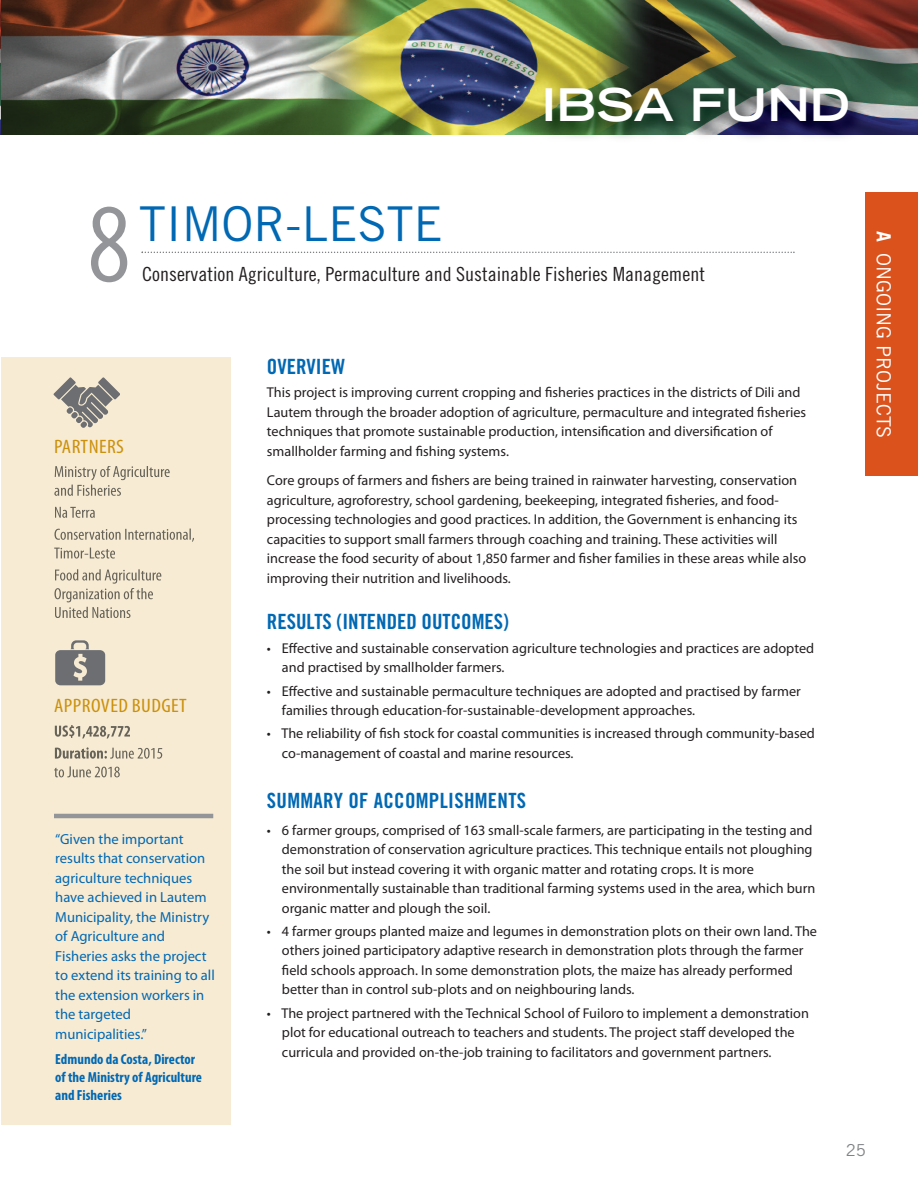
<style>
.page{position:relative;width:918px;height:1188px;background:#fff}
.page>*{position:absolute;margin:0;border:0;box-sizing:border-box;transform-origin:0 0}
.t1{font:102px "Trade Gothic Cond Eighteen";color:#939598}
.t2{font:48px "Trade Gothic";color:#0168b3}
.t3{font:700 expanded 45px "Trade Gothic LH";color:#fff}
.t4{font:21px "Trade Gothic Bold Cond Twenty";color:#0168b3}
.t5{font:19.5px "Trade Gothic Cond Eighteen";color:#231f20;scale:1.04 1}
.t6{font:condensed 19.5px "Myriad Pro";letter-spacing:.02em;color:#cb910d;scale:1.1 1}
.t7{font:19.5px "Trade Gothic";color:#fff}
.t8{font:16.5px "Trade Gothic";color:#808285}
.t9{font:14.7px/19.5px "Myriad Pro";color:#0168b3}
.t10{font:700 condensed 14.7px/18px "Myriad Pro";color:#0168b3}
.t11{font:14.25px/19.5px "Myriad Pro";color:#231f20}
.s1{font-weight:700}
</style>
<div class="page">
<img style="left:1px;top:0;width:917px;height:134px">
<img style="left:530px;top:75px;width:363px;height:63px">
<div style="left:865px;top:192px;width:53px;height:284px;background:#db521d"></div>
<div style="left:1px;top:357px;width:230px;height:768px;background:#f7ebd3"></div>
<svg style="left:54px;top:466px;width:79px;height:30px"></svg>
<svg style="left:55px;top:507px;width:40px;height:11px"></svg>
<svg style="left:55px;top:529px;width:83px;height:11px"></svg>
<svg style="left:54px;top:548px;width:61px;height:11px"></svg>
<svg style="left:55px;top:569px;width:82px;height:49px"></svg>
<svg style="left:54px;top:377px;width:65px;height:51px"></svg>
<svg style="left:55px;top:640px;width:50px;height:45px"></svg>
<svg style="left:55px;top:725px;width:75px;height:14px"></svg>
<svg style="left:55px;top:747px;width:107px;height:12px"></svg>
<svg style="left:54px;top:766px;width:66px;height:11px"></svg>
<svg style="left:142px;top:252px;width:653px;height:1px"></svg>
<hr style="left:54px;top:814px;width:159px;height:4px;background:#939598">
<h3 class="t3" style="left:541px;top:89px;width:310px">IBSA FUND</h3>
<h1 class="t1" style="left:86px;top:208px;width:47px">8</h1>
<h2 class="t2" style="left:139px;top:206px;width:305px">TIMOR-LESTE</h2>
<h3 class="t5" style="left:142px;top:267px;width:543px">Conservation Agriculture, Permaculture and Sustainable Fisheries Management</h3>
<h3 class="t6" style="left:54px;top:439px;width:65px">PARTNERS</h3>
<h3 class="t6" style="left:54px;top:699px;width:122px">APPROVED BUDGET</h3>
<p class="t9" style="left:55px;top:830px;width:161px">“Given the important results that conservation agriculture techniques have achieved in Lautem<br>Municipality, the Ministry of Agriculture and<br>Fisheries asks the project to extend its training to all the extension workers in the targeted municipalities.”</p>
<p class="t10" style="left:55px;top:1052px;width:148px">Edmundo da Costa, Director of the Ministry of Agriculture and Fisheries</p>
<h3 class="t4" style="left:267px;top:358px;width:80px">OVERVIEW</h3>
<p class="t11" style="left:267px;top:384px;width:541px">This project is improving current cropping and fisheries practices in the districts of Dili and Lautem through the broader adoption of agriculture, permaculture and integrated fisheries techniques that promote sustainable production, intensification and diversification of smallholder farming and fishing systems.</p>
<p class="t11" style="left:267px;top:472px;width:541px">Core groups of farmers and fishers are being trained in rainwater harvesting, conservation agriculture, agroforestry, school gardening, beekeeping, integrated fisheries, and food&shy;processing technologies and good practices. In addition, the Government is enhancing its capacities to support small farmers through coaching and training. These activities will increase the food security of about 1,850 farmer and fisher families in these areas while also improving their nutrition and livelihoods.</p>
<h3 class="t4" style="left:267px;top:614px;width:244px">RESULTS (INTENDED OUTCOMES)</h3>
<p class="t11" style="left:282px;top:640px;width:534px;text-indent:-15px">• Effective and sustainable conservation agriculture technologies and practices are adopted and practised by smallholder farmers.</p>
<p class="t11" style="left:282px;top:682px;width:520px;text-indent:-15px">• Effective and sustainable permaculture techniques are adopted and practised by farmer families through education-for-sustainable-development approaches.</p>
<p class="t11" style="left:282px;top:725px;width:534px;text-indent:-15px">• The reliability of fish stock for coastal communities is increased through community-based co-management of coastal and marine resources.</p>
<h3 class="t4" style="left:267px;top:792px;width:261px">SUMMARY OF ACCOMPLISHMENTS</h3>
<p class="t11" style="left:282px;top:821px;width:535px;text-indent:-15px">• 6 farmer groups, comprised of 163 small-scale farmers, are participating in the testing and demonstration of conservation agriculture practices. This technique entails not ploughing the soil but instead covering it with organic matter and rotating crops. It is more environmentally sustainable than traditional farming systems used in the area, which burn organic matter and plough the soil.</p>
<p class="t11" style="left:282px;top:923px;width:537px;text-indent:-15px">• 4 farmer groups planted maize and legumes in demonstration plots on their own land. The others joined participatory adaptive research in demonstration plots through the farmer field schools approach. In some demonstration plots, the maize has already performed better than in control sub-plots and on neighbouring lands.</p>
<p class="t11" style="left:282px;top:1004px;width:529px;text-indent:-15px">• The project partnered with the Technical School of Fuiloro to implement a demonstration plot for educational outreach to teachers and students. The project staff developed the curricula and provided on-the-job training to facilitators and government partners.</p>
<h3 class="t7" style="left:891px;top:231px;width:209px;rotate:90deg"><span class="s1">A</span> ONGOING PROJECTS</h3>
<p class="t8" style="left:846px;top:1144px;width:22px">25</p>
</div>
